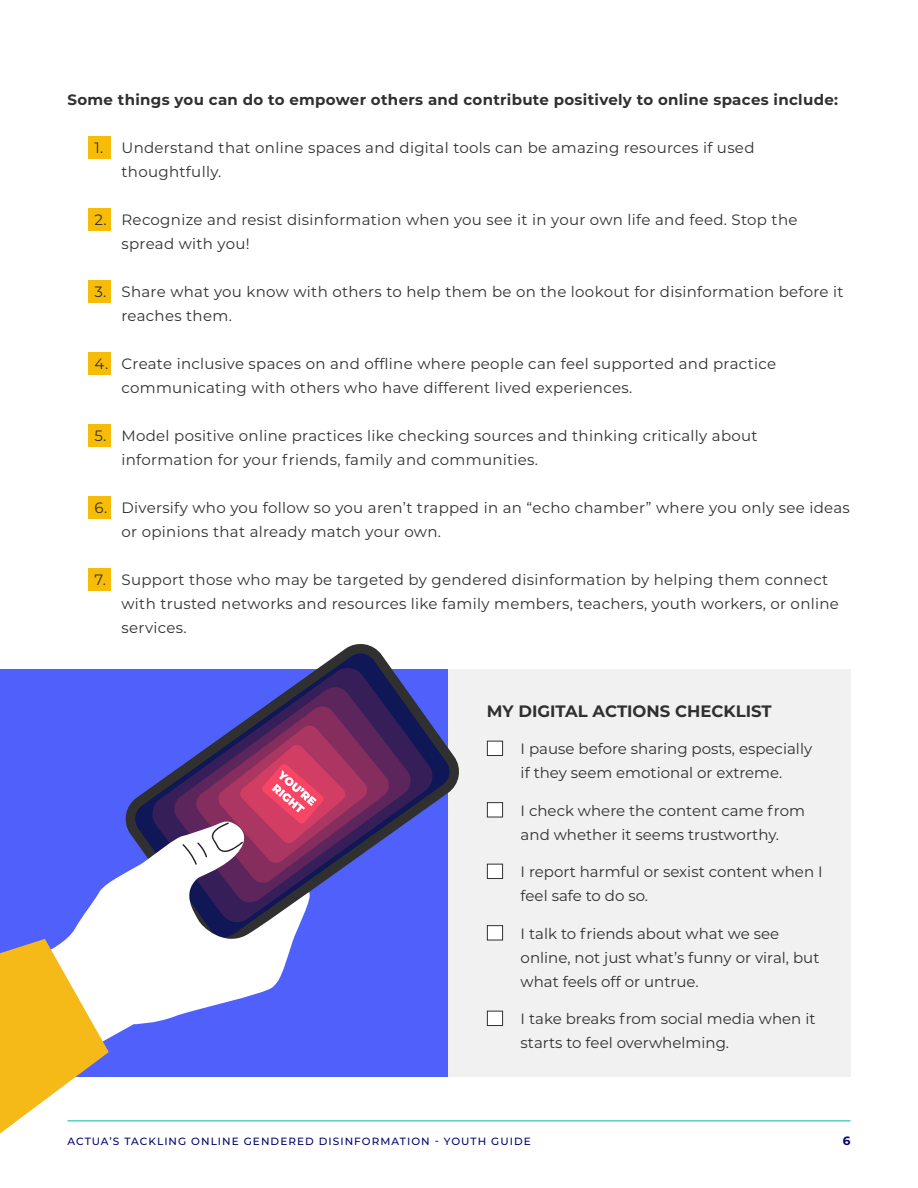
<style>
.page{position:relative;width:918px;height:1188px;background:#fff}
.page>*{position:absolute;margin:0;border:0;box-sizing:border-box;transform-origin:0 0}
.t1{font:700 16.5px "Montserrat";color:#303030}
.t2{font:15px/24px "Montserrat";letter-spacing:.02em;color:#303030}
.t3{font:15px/24px "Montserrat";color:#303030}
.t4{font:700 15px "Montserrat";letter-spacing:.02em;color:#303030}
.t5{font:700 12px "Montserrat";color:#03036d}
.t6{font:500 10.5px "Montserrat";letter-spacing:.1em;color:#03036d}
</style>
<div class="page">
<hr style="left:68px;top:1120px;width:782px;height:1px;background:#01b8a4">
<div style="left:88px;top:136px;width:23px;height:23px;background:#f7bc08"></div>
<div style="left:88px;top:280px;width:23px;height:23px;background:#f7bc08"></div>
<div style="left:88px;top:424px;width:23px;height:23px;background:#f7bc08"></div>
<div style="left:88px;top:208px;width:23px;height:23px;background:#f7bc08"></div>
<div style="left:88px;top:352px;width:23px;height:23px;background:#f7bc08"></div>
<div style="left:88px;top:496px;width:23px;height:23px;background:#f7bc08"></div>
<div style="left:88px;top:568px;width:23px;height:23px;background:#f7bc08"></div>
<div style="left:447px;top:669px;width:403px;height:408px;background:#f1f1f2"></div>
<div style="left:487px;top:741px;width:16px;height:15px;background:#fff;border:1px solid #30302f"></div>
<div style="left:487px;top:802px;width:16px;height:15px;background:#fff;border:1px solid #30302f"></div>
<div style="left:487px;top:864px;width:16px;height:15px;background:#fff;border:1px solid #30302f"></div>
<div style="left:487px;top:925px;width:16px;height:15px;background:#fff;border:1px solid #30302f"></div>
<div style="left:487px;top:1011px;width:16px;height:15px;background:#fff;border:1px solid #30302f"></div>
<div style="left:0;top:669px;width:447px;height:408px;background:#5061fb"></div>
<svg style="left:125px;top:644px;width:334px;height:304px"></svg>
<svg style="left:66px;top:819px;width:247px;height:219px;fill:#fff"></svg>
<svg style="left:182px;top:705px;width:208px;height:179px;background:#834379"></svg>
<svg style="left:0;top:939px;width:109px;height:195px"></svg>
<p class="t4" style="left:68px;top:89px;width:772px">Some things you can do to empower others and contribute positively to online spaces include:</p>
<p class="t2" style="left:122px;top:135px;width:635px;text-indent:-27px">1. Understand that online spaces and digital tools can be amazing resources if used thoughtfully.</p>
<p class="t2" style="left:122px;top:207px;width:678px;text-indent:-27px">2. Recognize and resist disinformation when you see it in your own life and feed. Stop the spread with you!</p>
<p class="t2" style="left:122px;top:279px;width:724px;text-indent:-27px">3. Share what you know with others to help them be on the lookout for disinformation before it reaches them.</p>
<p class="t2" style="left:122px;top:351px;width:656px;text-indent:-27px">4. Create inclusive spaces on and offline where people can feel supported and practice communicating with others who have different lived experiences.</p>
<p class="t2" style="left:122px;top:423px;width:638px;text-indent:-27px">5. Model positive online practices like checking sources and thinking critically about information for your friends, family and communities.</p>
<p class="t2" style="left:122px;top:495px;width:730px;text-indent:-27px">6. Diversify who you follow so you aren’t trapped in an “echo chamber” where you only see ideas or opinions that already match your own.</p>
<p class="t2" style="left:122px;top:567px;width:719px;text-indent:-27px">7. Support those who may be targeted by gendered disinformation by helping them connect with trusted networks and resources like family members, teachers, youth workers, or online services.</p>
<p class="t1" style="left:487px;top:699px;width:286px">MY DIGITAL ACTIONS CHECKLIST</p>
<p class="t3" style="left:521px;top:736px;width:293px">I pause before sharing posts, especially if they seem emotional or extreme.</p>
<p class="t3" style="left:521px;top:798px;width:286px">I check where the content came from and whether it seems trustworthy.</p>
<p class="t3" style="left:521px;top:859px;width:304px">I report harmful or sexist content when I feel safe to do so.</p>
<p class="t3" style="left:521px;top:921px;width:300px">I talk to friends about what we see online, not just what’s funny or viral, but what feels off or untrue.</p>
<p class="t3" style="left:521px;top:1006px;width:296px">I take breaks from social media when it starts to feel overwhelming.</p>
<p class="t6" style="left:68px;top:1134px;width:465px">ACTUA’S TACKLING ONLINE GENDERED DISINFORMATION - YOUTH GUIDE</p>
<p class="t5" style="left:843px;top:1133px;width:9px">6</p>
</div>
